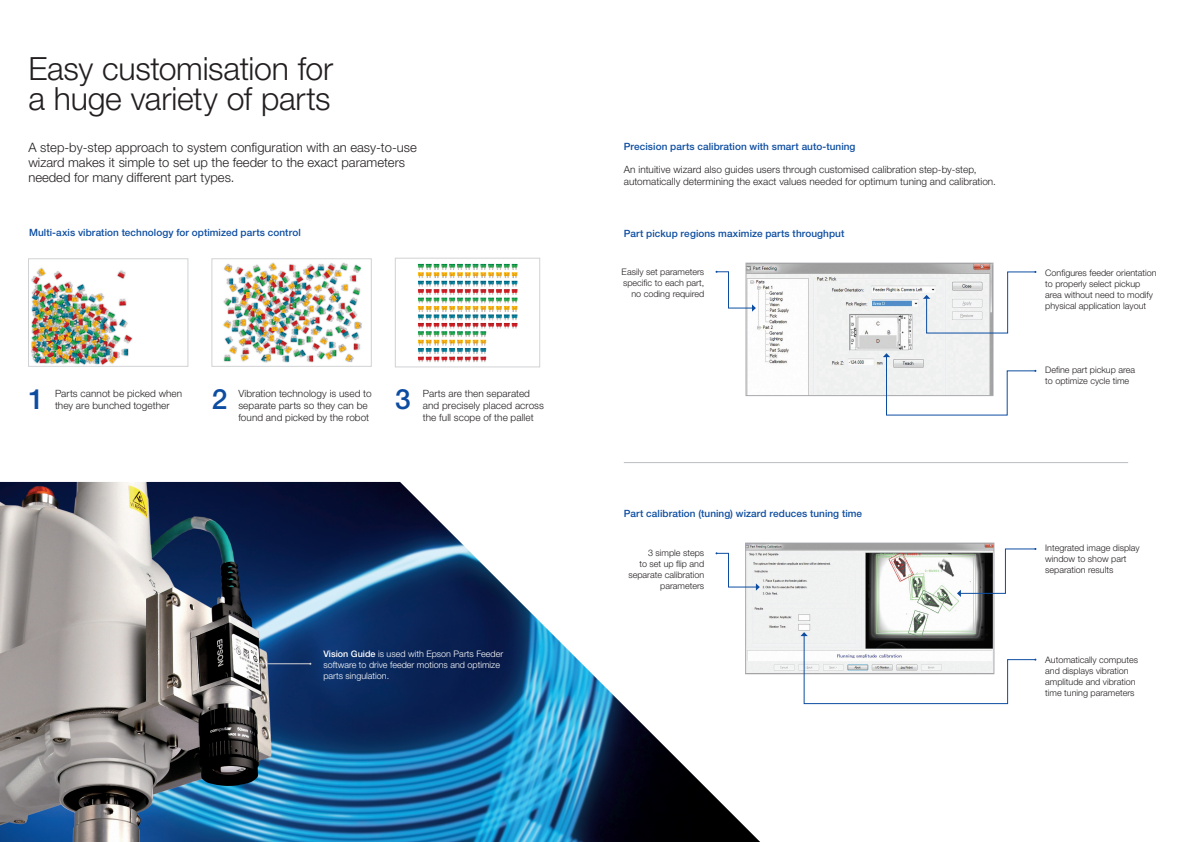
<style>
.page{position:relative;width:1191px;height:842px;background:#fff}
.page>*{position:absolute;margin:0;border:0;box-sizing:border-box;transform-origin:0 0}
.Page_title{font:300 32px/30px "Helvetica Neue LT Pro";letter-spacing:-.01em;color:#231f20}
.t1{font:500 28px "Helvetica Neue LT Pro";color:#0d4da1}
.intro_copy{font:300 13px/15px "Helvetica Neue LT Pro";color:#231f20}
.Body__enlarged_for_t{font:300 10px/12px "Helvetica Neue LT Pro";letter-spacing:.005em;color:#231f20}
.Subheads__enlarged_f{font:500 10px "Helvetica Neue LT Pro";letter-spacing:.005em;color:#0d4da1}
.intro_copy-2{font:500 10px "Helvetica Neue LT Pro";letter-spacing:.005em;color:#0d4da1}
.t2{font:300 9px/11px "Helvetica Neue LT Pro";color:#231f20}
.t3{font:300 9px/11px "Helvetica Neue LT Pro";color:#fff}
.s1{font-weight:500}
</style>
<div class="page">
<div style="left:28px;top:259px;width:160px;height:107px;border:1px solid #d1d2d4"></div>
<img style="left:29px;top:259px;width:138px;height:106px">
<img style="left:0;top:482px;width:760px;height:360px">
<img style="left:748px;top:265px;width:243px;height:129px">
<div style="left:746px;top:263px;width:247px;height:133px;border:1px solid #a8a9ad"></div>
<svg style="left:883px;top:353px;width:153px;height:63px"></svg>
<svg style="left:715px;top:271px;width:41px;height:41px"></svg>
<img style="left:747px;top:545px;width:245px;height:127px">
<div style="left:745px;top:543px;width:249px;height:131px;border:1px solid #a8a9ad"></div>
<svg style="left:957px;top:548px;width:79px;height:49px"></svg>
<svg style="left:800px;top:632px;width:236px;height:72px"></svg>
<svg style="left:715px;top:552px;width:45px;height:39px"></svg>
<div style="left:395px;top:258px;width:145px;height:109px;border:1px solid #d1d2d4"></div>
<img style="left:417px;top:263px;width:101px;height:99px">
<hr style="left:255px;top:663px;width:55px;height:1px;background:#d1d2d4">
<hr style="left:624px;top:462px;width:504px;height:1px;background:#bcbdc0">
<img style="left:223px;top:262px;width:139px;height:101px">
<div style="left:212px;top:259px;width:159px;height:107px;border:1px solid #d1d2d4"></div>
<svg style="left:923px;top:271px;width:113px;height:63px"></svg>
<p class="Page_title" style="left:28px;top:52px;width:306px">Easy customisation for a huge variety of parts</p>
<p class="intro_copy" style="left:28px;top:140px;width:390px">A step-by-step approach to system configuration with an easy-to-use wizard makes it simple to set up the feeder to the exact parameters needed for many different part types.</p>
<p class="Subheads__enlarged_f" style="left:29px;top:227px;width:273px">Multi-axis vibration technology for optimized parts control</p>
<p class="Body__enlarged_for_t" style="left:55px;top:387px;width:129px">Parts cannot be picked when</p>
<p class="t1" style="left:28px;top:383px;width:17px">1</p>
<p class="Body__enlarged_for_t" style="left:55px;top:399px;width:116px">they are bunched together</p>
<p class="t1" style="left:212px;top:383px;width:17px">2</p>
<p class="t1" style="left:395px;top:383px;width:17px">3</p>
<p class="Body__enlarged_for_t" style="left:238px;top:387px;width:135px">Vibration technology is used to separate parts so they can be found and picked by the robot</p>
<p class="Body__enlarged_for_t" style="left:423px;top:387px;width:123px">Parts are then separated and precisely placed across the full scope of the pallet</p>
<p class="t3" style="left:323px;top:648px;width:181px"><span class="s1">Vision Guide</span> is used with Epson Parts Feeder software to drive feeder motions and optimize parts singulation.</p>
<p class="intro_copy-2" style="left:624px;top:140px;width:233px">Precision parts calibration with smart auto-tuning</p>
<p class="Body__enlarged_for_t" style="left:624px;top:163px;width:374px">An intuitive wizard also guides users through customised calibration step-by-step, automatically determining the exact values needed for optimum tuning and calibration.</p>
<p class="Subheads__enlarged_f" style="left:624px;top:227px;width:222px">Part pickup regions maximize parts throughput</p>
<p class="t2" style="left:621px;top:266px;width:84px;text-align:right">Easily set parameters specific to each part, no coding required</p>
<p class="t2" style="left:1045px;top:267px;width:113px">Configures feeder orientation to properly select pickup area without need to modify physical application layout</p>
<p class="t2" style="left:1045px;top:364px;width:91px">Define part pickup area to optimize cycle time</p>
<p class="Subheads__enlarged_f" style="left:624px;top:507px;width:240px">Part calibration (tuning) wizard reduces tuning time</p>
<p class="t2" style="left:628px;top:547px;width:77px;text-align:right">3 simple steps<br>to set up flip and separate calibration parameters</p>
<p class="t2" style="left:1045px;top:542px;width:96px">Integrated image display window to show part separation results</p>
<p class="t2" style="left:1045px;top:654px;width:94px">Automatically computes and displays vibration amplitude and vibration time tuning parameters</p>
</div>
